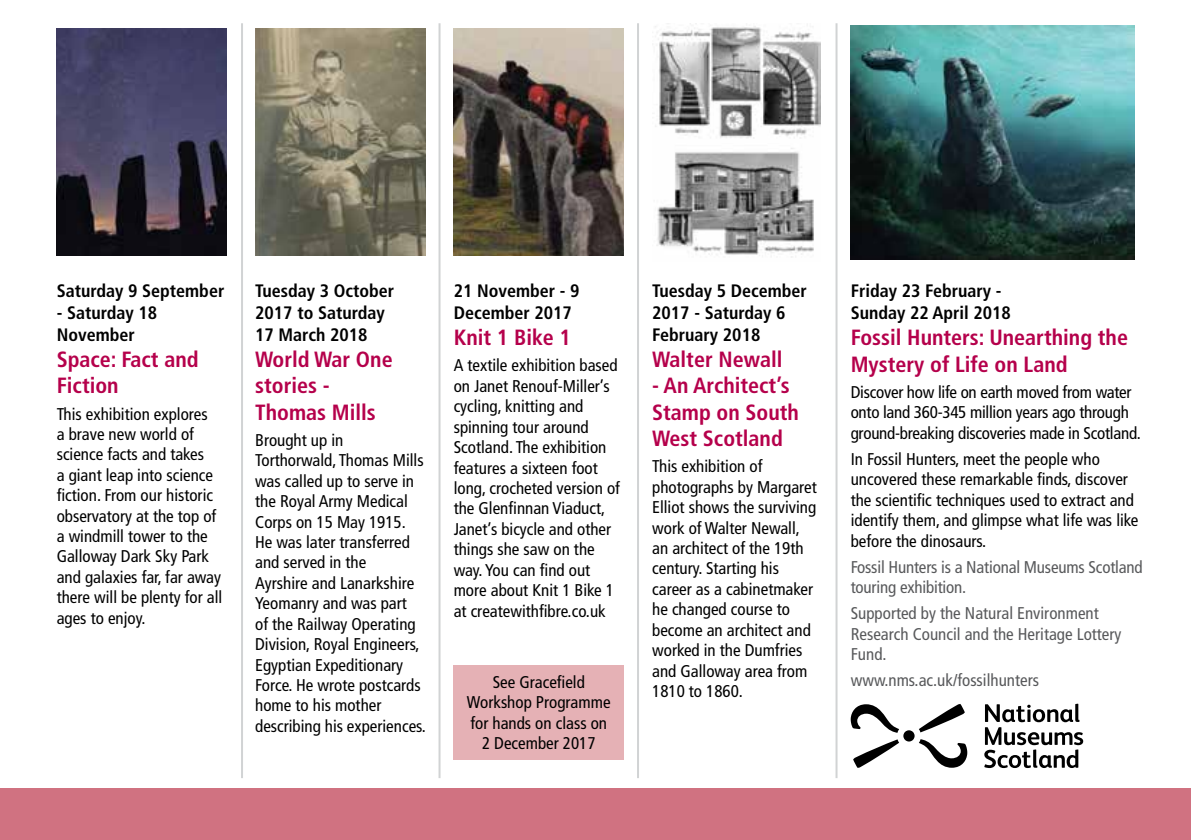
<style>
.page{position:relative;width:1191px;height:840px;background:#fff}
.page>*{position:absolute;margin:0;border:0;box-sizing:border-box;transform-origin:0 0}
.t1{font:700 condensed 22px/26.4px "Frutiger";color:#b5004b}
.t2{font:700 condensed 18px/21.6px "Frutiger";color:#000}
.t3{font:condensed 17px/20.4px "Frutiger";color:#000}
.t4{font:condensed 17px/20.4px "Frutiger";color:#58595b}
</style>
<div class="page">
<div style="left:454px;top:664px;width:170px;height:94px;background:#e5b1b5"></div>
<div style="left:0;top:788px;width:1191px;height:51px;background:#d07281"></div>
<img style="left:255px;top:28px;width:170px;height:227px">
<img style="left:57px;top:28px;width:170px;height:227px">
<img style="left:655px;top:23px;width:165px;height:235px">
<img style="left:454px;top:28px;width:170px;height:227px">
<div style="left:903px;top:729px;width:11px;height:12px;background:#000;border-radius:50%"></div>
<svg style="left:919px;top:704px;width:46px;height:28px"></svg>
<svg style="left:853px;top:739px;width:46px;height:28px"></svg>
<svg style="left:850px;top:704px;width:49px;height:28px"></svg>
<svg style="left:919px;top:739px;width:48px;height:28px"></svg>
<svg style="left:984px;top:703px;width:99px;height:64px"></svg>
<hr style="left:241px;top:23px;width:2px;height:754px;background:#d1d3d4">
<hr style="left:438px;top:23px;width:2px;height:754px;background:#d1d3d4">
<hr style="left:637px;top:23px;width:2px;height:754px;background:#d1d3d4">
<hr style="left:835px;top:23px;width:2px;height:754px;background:#d1d3d4">
<img style="left:850px;top:25px;width:284px;height:234px">
<p class="t2" style="left:57px;top:280px;width:169px">Saturday 9 September</p>
<p class="t2" style="left:57px;top:302px;width:102px">- Saturday 18<br>November</p>
<p class="t1" style="left:57px;top:346px;width:143px">Space: Fact and<br>Fiction</p>
<p class="t3" style="left:57px;top:403px;width:167px">This exhibition explores<br>a brave new world of science facts and takes<br>a giant leap into science fiction. From our historic observatory at the top of a windmill tower to the<br>Galloway Dark Sky Park and galaxies far, far away there will be plenty for all ages to enjoy.</p>
<p class="t2" style="left:255px;top:280px;width:140px">Tuesday 3 October<br>2017 to Saturday<br>17 March 2018</p>
<p class="t1" style="left:255px;top:346px;width:139px">World War One stories -<br>Thomas Mills</p>
<p class="t3" style="left:255px;top:429px;width:172px">Brought up in<br>Torthorwald, Thomas Mills was called up to serve in the Royal Army Medical<br>Corps on 15 May 1915.<br>He was later transferred and served in the<br>Ayrshire and Lanarkshire<br>Yeomanry and was part<br>of the Railway Operating<br>Division, Royal Engineers,<br>Egyptian Expeditionary<br>Force. He wrote postcards home to his mother describing his experiences.</p>
<p class="t2" style="left:454px;top:280px;width:127px">21 November - 9<br>December 2017</p>
<p class="t1" style="left:454px;top:324px;width:119px">Knit 1 Bike 1</p>
<p class="t3" style="left:454px;top:355px;width:168px">A textile exhibition based on Janet Renouf-Miller’s cycling, knitting and spinning tour around<br>Scotland. The exhibition features a sixteen foot long, crocheted version of the Glenfinnan Viaduct,<br>Janet’s bicycle and other things she saw on the way. You can find out more about Knit 1 Bike 1 at createwithfibre.co.uk</p>
<p class="t2" style="left:652px;top:280px;width:156px">Tuesday 5 December<br>2017 - Saturday 6<br>February 2018</p>
<p class="t1" style="left:652px;top:346px;width:132px">Walter Newall</p>
<p class="t1" style="left:652px;top:372px;width:148px">- An Architect’s<br>Stamp on South<br>West Scotland</p>
<p class="t3" style="left:652px;top:456px;width:166px">This exhibition of photographs by Margaret<br>Elliot shows the surviving work of Walter Newall, an architect of the 19th century. Starting his career as a cabinetmaker he changed course to become an architect and worked in the Dumfries and Galloway area from<br>1810 to 1860.</p>
<p class="t2" style="left:850px;top:280px;width:162px">Friday 23 February -<br>Sunday 22 April 2018</p>
<p class="t1" style="left:850px;top:324px;width:279px">Fossil Hunters: Unearthing the<br>Mystery of Life on Land</p>
<p class="t3" style="left:850px;top:381px;width:292px">Discover how life on earth moved from water onto land 360-345 million years ago through ground-breaking discoveries made in Scotland.</p>
<p class="t3" style="left:850px;top:448px;width:289px">In Fossil Hunters, meet the people who uncovered these remarkable finds, discover the scientific techniques used to extract and identify them, and glimpse what life was like before the dinosaurs.</p>
<p class="t4" style="left:850px;top:556px;width:293px">Fossil Hunters is a National Museums Scotland touring exhibition.</p>
<p class="t4" style="left:850px;top:602px;width:272px">Supported by the Natural Environment<br>Research Council and the Heritage Lottery<br>Fund.</p>
<p class="t3" style="left:492px;top:671px;width:94px">See Gracefield</p>
<p class="t4" style="left:850px;top:669px;width:190px">www.nms.ac.uk/fossilhunters</p>
<p class="t3" style="left:467px;top:692px;width:145px;text-align:center">Workshop Programme for hands on class on<br>2 December 2017</p>
</div>
